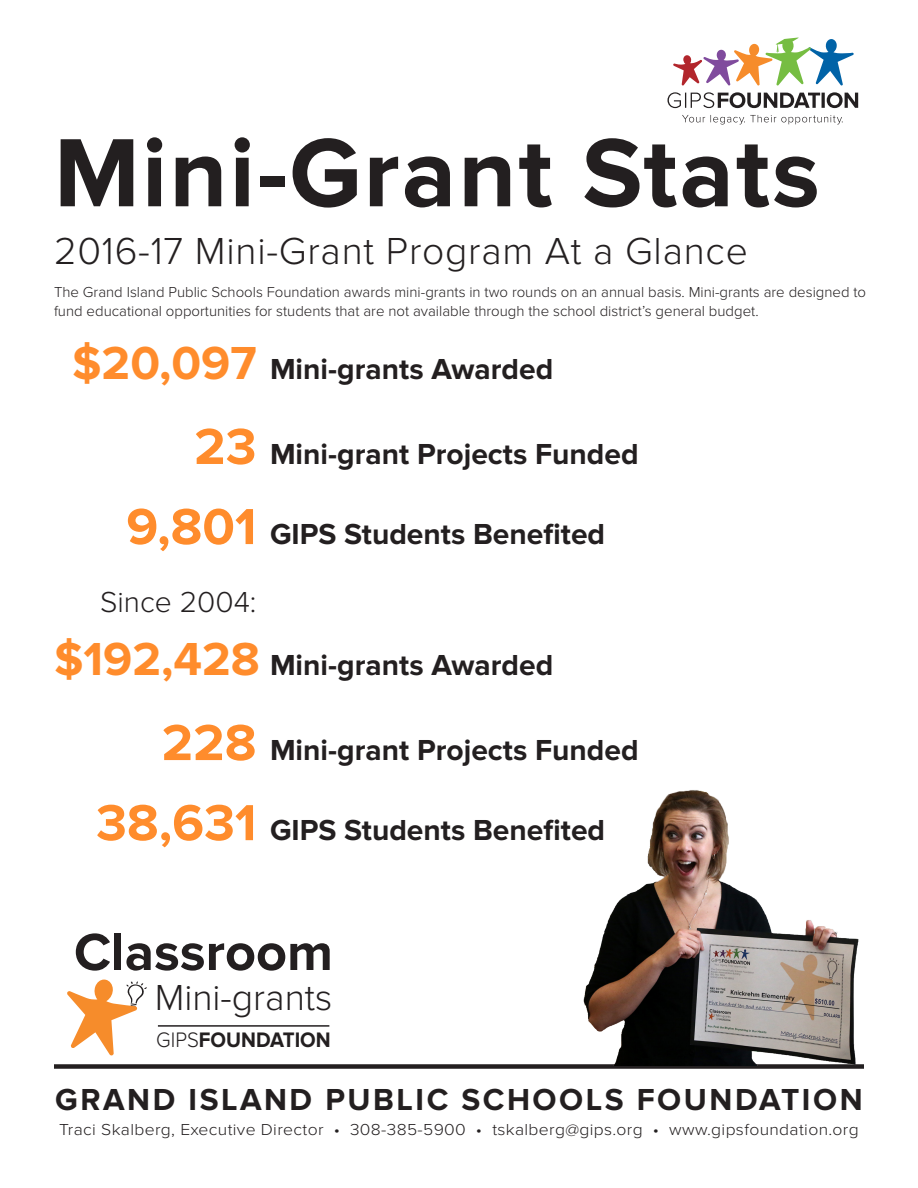
<style>
.page{position:relative;width:918px;height:1188px;background:#fff}
.page>*{position:absolute;margin:0;border:0;box-sizing:border-box;transform-origin:0 0}
.t1{font:700 100.5px "Proxima Nova";letter-spacing:.02em;color:#231f20}
.t2{font:700 54px "Proxima Nova";color:#231f20}
.t3{font:300 39px "Proxima Nova";letter-spacing:.02em;color:#231f20}
.t4{font:300 37.5px "Proxima Nova";color:#231f20}
.t5{font:700 31.5px "Proxima Nova";letter-spacing:.08em;color:#231f20}
.t6{font:700 30px "Proxima Nova";color:#231f20}
.t7{font:300 30px "Proxima Nova";color:#231f20}
.t8{font:700 21.75px "Proxima Nova";color:#231f20;scale:.94 1}
.t9{font:300 16.5px "Proxima Nova";letter-spacing:.02em;color:#231f20;scale:1.06 1}
.t10{font:300 15px/19.5px "Proxima Nova";color:#231f20}
.s1{font-size:48px;color:#ff8c2c}
.s2{font-size:52.5px;color:#ff8c2c}
.s3{font-weight:300}
</style>
<div class="page">
<svg style="left:668px;top:92px;width:190px;height:32px"></svg>
<svg style="left:673px;top:38px;width:181px;height:47px"></svg>
<hr style="left:158px;top:1025px;width:171px;height:2px;background:#231f20">
<svg style="left:67px;top:979px;width:80px;height:76px"></svg>
<div style="left:54px;top:1064px;width:810px;height:5px;background:#231f20"></div>
<img style="left:579px;top:790px;width:285px;height:276px">
<p class="t1" style="left:54px;top:115px;width:767px">Mini-Grant Stats</p>
<p class="t3" style="left:54px;top:229px;width:695px">2016-17 Mini-Grant Program At a Glance</p>
<p class="t10" style="left:54px;top:283px;width:814px">The Grand Island Public Schools Foundation awards mini-grants in two rounds on an annual basis. Mini-grants are designed to fund educational opportunities for students that are not available through the school district’s general budget.</p>
<p class="t6" style="left:72px;top:352px;width:483px"><span class="s1">$20,097</span> Mini-grants Awarded</p>
<p class="t6" style="left:194px;top:437px;width:446px"><span class="s2">23</span> Mini-grant Projects Funded</p>
<p class="t6" style="left:126px;top:517px;width:480px"><span class="s2">9,801</span> GIPS Students Benefited</p>
<p class="t7" style="left:100px;top:585px;width:158px">Since 2004:</p>
<p class="t6" style="left:54px;top:648px;width:501px"><span class="s1">$192,428</span> Mini-grants Awarded</p>
<p class="t6" style="left:162px;top:733px;width:478px"><span class="s2">228</span> Mini-grant Projects Funded</p>
<p class="t6" style="left:96px;top:813px;width:511px"><span class="s2">38,631</span> GIPS Students Benefited</p>
<p class="t2" style="left:74px;top:921px;width:261px">Classroom</p>
<p class="t4" style="left:155px;top:976px;width:179px">Mini-grants</p>
<p class="t8" style="left:156px;top:1027px;width:187px"><span class="s3">GIPS</span>FOUNDATION</p>
<p class="t5" style="left:55px;top:1082px;width:809px">GRAND ISLAND PUBLIC SCHOOLS FOUNDATION</p>
<p class="t9" style="left:59px;top:1120px;width:756px">Traci Skalberg, Executive Director • 308-385-5900 • tskalberg@gips.org • www.gipsfoundation.org</p>
</div>
